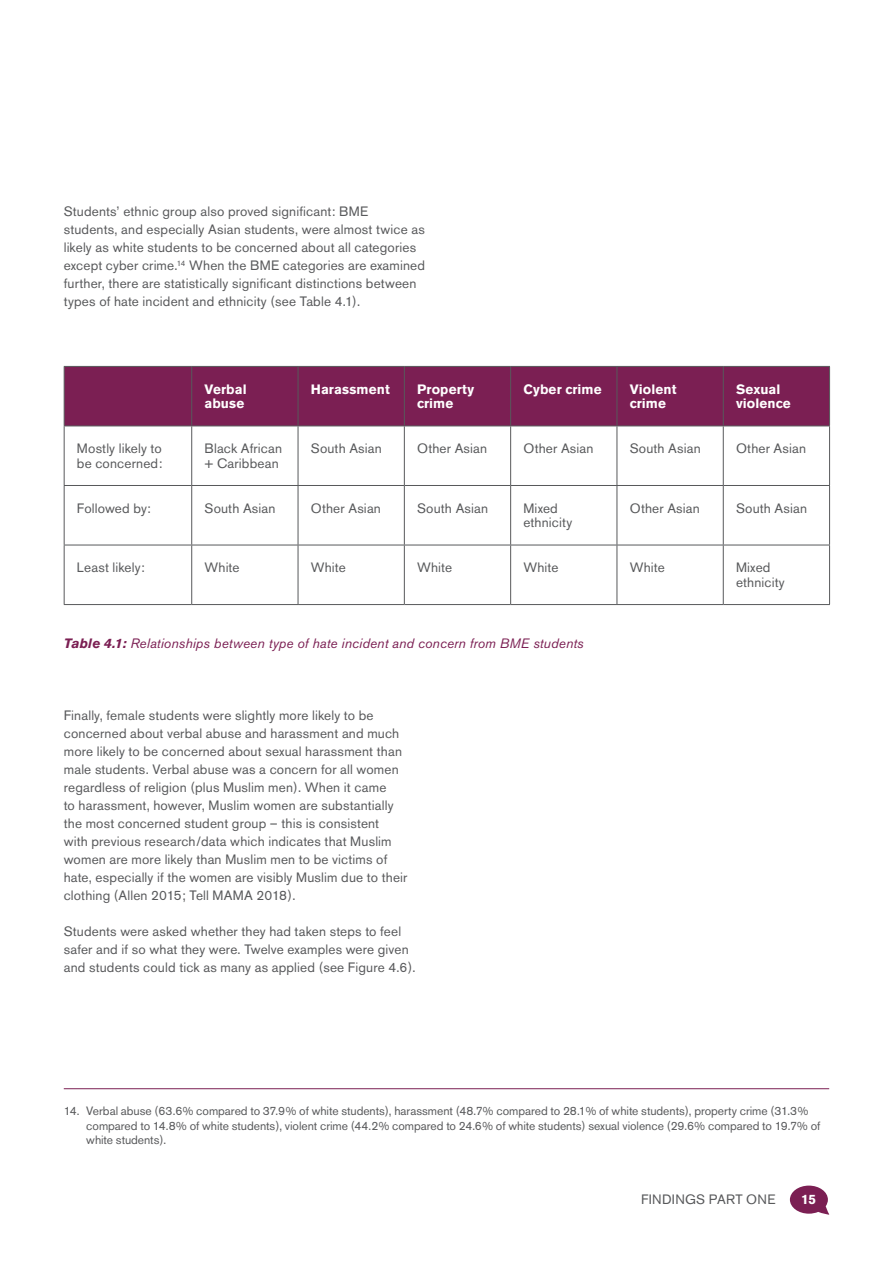
<style>
.page{position:relative;width:893px;height:1263px;background:#fff}
.page>*{position:absolute;margin:0;border:0;box-sizing:border-box;transform-origin:0 0}
.t1{font:13.5px/18px "Akzidenz Grotesk BE";letter-spacing:.01em;color:#58595b}
.t2{font:700 13.5px/14.5px "Akzidenz Grotesk BE";letter-spacing:.01em;color:#fff}
.t3{font:italic 13.5px "Akzidenz Grotesk BE";letter-spacing:.01em;color:#7b1f53}
.t4{font:12px/14.4px "Akzidenz Grotesk BE";letter-spacing:-.005em;color:#58595b}
.s1{font-weight:700}
</style>
<div class="page">
<svg style="left:790px;top:1185px;width:39px;height:30px"></svg>
<div style="left:65px;top:367px;width:764px;height:59px;background:#7b1f53"></div>
<hr style="left:64px;top:366px;width:128px;height:1px;background:#58595b">
<hr style="left:64px;top:367px;width:1px;height:59px;background:#58595b">
<hr style="left:192px;top:366px;width:106px;height:1px;background:#58595b">
<hr style="left:191px;top:367px;width:1px;height:59px;background:#58595b">
<hr style="left:298px;top:366px;width:106px;height:1px;background:#58595b">
<hr style="left:298px;top:367px;width:1px;height:59px;background:#58595b">
<hr style="left:404px;top:366px;width:107px;height:1px;background:#58595b">
<hr style="left:404px;top:367px;width:1px;height:59px;background:#58595b">
<hr style="left:511px;top:366px;width:106px;height:1px;background:#58595b">
<hr style="left:510px;top:367px;width:1px;height:59px;background:#58595b">
<hr style="left:617px;top:366px;width:106px;height:1px;background:#58595b">
<hr style="left:617px;top:367px;width:1px;height:59px;background:#58595b">
<hr style="left:723px;top:366px;width:107px;height:1px;background:#58595b">
<hr style="left:723px;top:367px;width:1px;height:59px;background:#58595b">
<hr style="left:829px;top:367px;width:1px;height:59px;background:#58595b">
<hr style="left:64px;top:426px;width:128px;height:1px;background:#58595b">
<hr style="left:64px;top:426px;width:1px;height:59px;background:#58595b">
<hr style="left:192px;top:426px;width:106px;height:1px;background:#58595b">
<hr style="left:191px;top:426px;width:1px;height:59px;background:#58595b">
<hr style="left:298px;top:426px;width:106px;height:1px;background:#58595b">
<hr style="left:298px;top:426px;width:1px;height:59px;background:#58595b">
<hr style="left:404px;top:426px;width:107px;height:1px;background:#58595b">
<hr style="left:404px;top:426px;width:1px;height:59px;background:#58595b">
<hr style="left:511px;top:426px;width:106px;height:1px;background:#58595b">
<hr style="left:510px;top:426px;width:1px;height:59px;background:#58595b">
<hr style="left:617px;top:426px;width:106px;height:1px;background:#58595b">
<hr style="left:617px;top:426px;width:1px;height:59px;background:#58595b">
<hr style="left:723px;top:426px;width:107px;height:1px;background:#58595b">
<hr style="left:723px;top:426px;width:1px;height:59px;background:#58595b">
<hr style="left:829px;top:426px;width:1px;height:59px;background:#58595b">
<hr style="left:64px;top:485px;width:128px;height:1px;background:#58595b">
<hr style="left:64px;top:486px;width:1px;height:59px;background:#58595b">
<hr style="left:192px;top:485px;width:106px;height:1px;background:#58595b">
<hr style="left:191px;top:486px;width:1px;height:59px;background:#58595b">
<hr style="left:298px;top:485px;width:106px;height:1px;background:#58595b">
<hr style="left:298px;top:486px;width:1px;height:59px;background:#58595b">
<hr style="left:404px;top:485px;width:107px;height:1px;background:#58595b">
<hr style="left:404px;top:486px;width:1px;height:59px;background:#58595b">
<hr style="left:511px;top:485px;width:106px;height:1px;background:#58595b">
<hr style="left:510px;top:486px;width:1px;height:59px;background:#58595b">
<hr style="left:617px;top:485px;width:106px;height:1px;background:#58595b">
<hr style="left:617px;top:486px;width:1px;height:59px;background:#58595b">
<hr style="left:723px;top:485px;width:107px;height:1px;background:#58595b">
<hr style="left:723px;top:486px;width:1px;height:59px;background:#58595b">
<hr style="left:829px;top:486px;width:1px;height:59px;background:#58595b">
<hr style="left:64px;top:545px;width:128px;height:1px;background:#58595b">
<hr style="left:64px;top:545px;width:1px;height:59px;background:#58595b">
<hr style="left:192px;top:545px;width:106px;height:1px;background:#58595b">
<hr style="left:191px;top:545px;width:1px;height:59px;background:#58595b">
<hr style="left:298px;top:545px;width:106px;height:1px;background:#58595b">
<hr style="left:298px;top:545px;width:1px;height:59px;background:#58595b">
<hr style="left:404px;top:545px;width:107px;height:1px;background:#58595b">
<hr style="left:404px;top:545px;width:1px;height:59px;background:#58595b">
<hr style="left:511px;top:545px;width:106px;height:1px;background:#58595b">
<hr style="left:510px;top:545px;width:1px;height:59px;background:#58595b">
<hr style="left:617px;top:545px;width:106px;height:1px;background:#58595b">
<hr style="left:617px;top:545px;width:1px;height:59px;background:#58595b">
<hr style="left:723px;top:545px;width:107px;height:1px;background:#58595b">
<hr style="left:723px;top:545px;width:1px;height:59px;background:#58595b">
<hr style="left:829px;top:545px;width:1px;height:59px;background:#58595b">
<hr style="left:64px;top:604px;width:128px;height:1px;background:#58595b">
<hr style="left:192px;top:604px;width:106px;height:1px;background:#58595b">
<hr style="left:298px;top:604px;width:106px;height:1px;background:#58595b">
<hr style="left:404px;top:604px;width:107px;height:1px;background:#58595b">
<hr style="left:511px;top:604px;width:106px;height:1px;background:#58595b">
<hr style="left:617px;top:604px;width:106px;height:1px;background:#58595b">
<hr style="left:723px;top:604px;width:107px;height:1px;background:#58595b">
<hr style="left:64px;top:1088px;width:765px;height:1px;background:#7b1f53">
<p class="t1" style="left:64px;top:202px;width:363px">Students’ ethnic group also proved significant: BME students, and especially Asian students, were almost twice as likely as white students to be concerned about all categories except cyber crime.<sup>14</sup> When the BME categories are examined further, there are statistically significant distinctions between types of hate incident and ethnicity (see Table 4.1).</p>
<p class="t2" style="left:204px;top:382px;width:44px">Verbal abuse</p>
<p class="t2" style="left:311px;top:382px;width:81px">Harassment</p>
<p class="t2" style="left:417px;top:382px;width:59px">Property crime</p>
<p class="t2" style="left:523px;top:382px;width:80px">Cyber crime</p>
<p class="t2" style="left:630px;top:382px;width:48px">Violent crime</p>
<p class="t2" style="left:736px;top:382px;width:56px">Sexual violence</p>
<p class="t1" style="left:77px;top:441px;width:87px;line-height:14.5px">Mostly likely to be concerned:</p>
<p class="t1" style="left:204px;top:441px;width:79px;line-height:14.5px">Black African + Caribbean</p>
<p class="t1" style="left:311px;top:439px;width:73px">South Asian</p>
<p class="t1" style="left:417px;top:439px;width:72px">Other Asian</p>
<p class="t1" style="left:523px;top:439px;width:72px">Other Asian</p>
<p class="t1" style="left:630px;top:439px;width:73px">South Asian</p>
<p class="t1" style="left:736px;top:439px;width:72px">Other Asian</p>
<p class="t1" style="left:77px;top:499px;width:75px">Followed by:</p>
<p class="t1" style="left:204px;top:499px;width:73px">South Asian</p>
<p class="t1" style="left:311px;top:499px;width:72px">Other Asian</p>
<p class="t1" style="left:417px;top:499px;width:73px">South Asian</p>
<p class="t1" style="left:523px;top:501px;width:50px;line-height:14.5px">Mixed ethnicity</p>
<p class="t1" style="left:630px;top:499px;width:72px">Other Asian</p>
<p class="t1" style="left:736px;top:499px;width:73px">South Asian</p>
<p class="t1" style="left:77px;top:558px;width:69px">Least likely:</p>
<p class="t1" style="left:204px;top:558px;width:37px">White</p>
<p class="t1" style="left:311px;top:558px;width:37px">White</p>
<p class="t1" style="left:417px;top:558px;width:37px">White</p>
<p class="t1" style="left:523px;top:558px;width:37px">White</p>
<p class="t1" style="left:630px;top:558px;width:37px">White</p>
<p class="t1" style="left:736px;top:560px;width:50px;line-height:14.5px">Mixed ethnicity</p>
<p class="t3" style="left:64px;top:635px;width:521px"><span class="s1">Table 4.1:</span> Relationships between type of hate incident and concern from BME students</p>
<p class="t1" style="left:64px;top:706px;width:345px">Finally, female students were slightly more likely to be concerned about verbal abuse and harassment and much more likely to be concerned about sexual harassment than male students. Verbal abuse was a concern for all women regardless of religion (plus Muslim men). When it came<br>to harassment, however, Muslim women are substantially the most concerned student group – this is consistent<br>with previous research/data which indicates that Muslim women are more likely than Muslim men to be victims of hate, especially if the women are visibly Muslim due to their clothing (Allen 2015; Tell MAMA 2018).</p>
<p class="t1" style="left:64px;top:922px;width:353px">Students were asked whether they had taken steps to feel safer and if so what they were. Twelve examples were given and students could tick as many as applied (see Figure 4.6).</p>
<p class="t4" style="left:86px;top:1104px;width:736px;text-indent:-22px">14. Verbal abuse (63.6% compared to 37.9% of white students), harassment (48.7% compared to 28.1% of white students), property crime (31.3% compared to 14.8% of white students), violent crime (44.2% compared to 24.6% of white students) sexual violence (29.6% compared to 19.7% of white students).</p>
<p class="t1" style="left:641px;top:1190px;width:136px">FINDINGS PART ONE</p>
<p class="t2" style="left:801px;top:1192px;width:16px">15</p>
</div>
